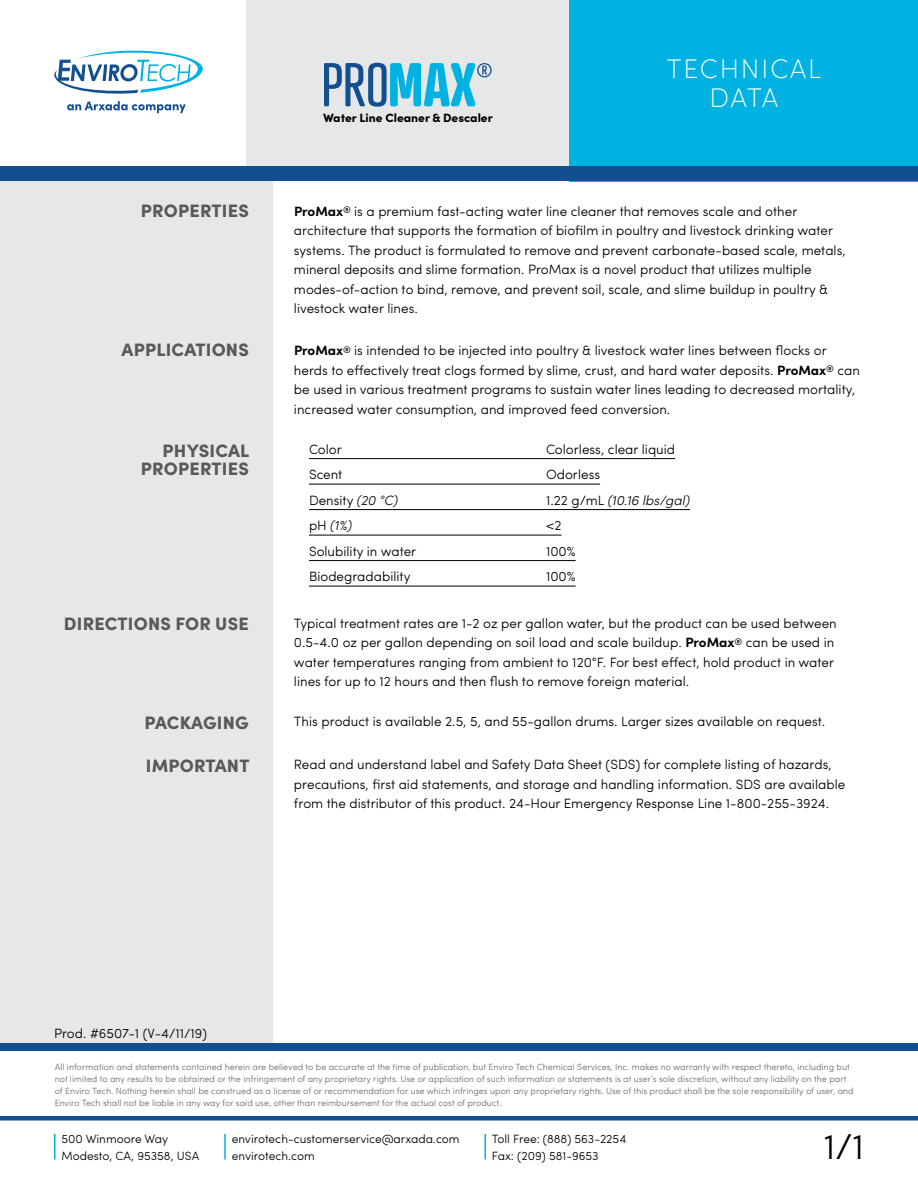
<style>
.page{position:relative;width:918px;height:1188px;background:#fff}
.page>*{position:absolute;margin:0;border:0;box-sizing:border-box;transform-origin:0 0}
.t1{font:300 36px "Sofia Pro";color:#000}
.t2{font:200 27px/28.5px "Sofia Pro";letter-spacing:.07em;color:#fff;text-align:center}
.t3{font:900 18px/18px "Sofia Pro";letter-spacing:.01em;color:#58595b;text-align:right}
.t4{font:300 13.5px/19.5px "Sofia Pro";color:#000}
.t5{font:italic 300 13.5px "Sofia Pro";color:#000}
.t6{font:300 12px/16.5px "Sofia Pro";color:#000}
.t7{font:900 12px "Sofia Pro";color:#000}
.t8{font:300 9px/12px "Sofia Pro";color:#6d6e71}
.s1{font-weight:700}
.s2{font-style:italic}
.s3{font-style:normal}
</style>
<div class="page">
<div style="left:246px;top:0;width:323px;height:176px;background:#e6e7e8"></div>
<div style="left:0;top:174px;width:273px;height:869px;background:#e6e7e8"></div>
<div style="left:569px;top:0;width:349px;height:181px;background:#00b2e2"></div>
<div style="left:0;top:166px;width:918px;height:15px;background:#134f90"></div>
<div style="left:0;top:1043px;width:918px;height:7px;background:#134f90"></div>
<hr style="left:0;top:1116px;width:918px;height:4px;background:#134f90">
<svg style="left:67px;top:101px;width:119px;height:12px"></svg>
<svg style="left:54px;top:50px;width:149px;height:44px"></svg>
<svg style="left:324px;top:63px;width:168px;height:44px"></svg>
<hr style="left:309px;top:458px;width:366px;height:1px;background:#000">
<hr style="left:309px;top:484px;width:291px;height:1px;background:#000">
<hr style="left:309px;top:509px;width:381px;height:1px;background:#000">
<hr style="left:309px;top:535px;width:253px;height:1px;background:#000">
<hr style="left:309px;top:560px;width:267px;height:1px;background:#000">
<hr style="left:309px;top:586px;width:267px;height:1px;background:#000">
<hr style="left:54px;top:1134px;width:2px;height:26px;background:#00b2e2">
<hr style="left:224px;top:1134px;width:2px;height:26px;background:#00b2e2">
<hr style="left:484px;top:1134px;width:2px;height:26px;background:#00b2e2">
<p class="t7" style="left:323px;top:108px;width:171px">Water Line Cleaner &amp; Descaler</p>
<h2 class="t2" style="left:667px;top:53px;width:156px">TECHNICAL<br>DATA</h2>
<h3 class="t3" style="left:141px;top:200px;width:109px">PROPERTIES</h3>
<p class="t4" style="left:294px;top:201px;width:553px"><span class="s1">ProMax</span><sup>®</sup> is a premium fast-acting water line cleaner that removes scale and other architecture that supports the formation of biofilm in poultry and livestock drinking water systems. The product is formulated to remove and prevent carbonate-based scale, metals, mineral deposits and slime formation. ProMax is a novel product that utilizes multiple modes-of-action to bind, remove, and prevent soil, scale, and slime buildup in poultry &amp; livestock water lines.</p>
<h3 class="t3" style="left:122px;top:339px;width:129px">APPLICATIONS</h3>
<p class="t4" style="left:294px;top:340px;width:568px"><span class="s1">ProMax</span><sup>®</sup> is intended to be injected into poultry &amp; livestock water lines between flocks or herds to effectively treat clogs formed by slime, crust, and hard water deposits. <span class="s1">ProMax</span><sup>®</sup> can be used in various treatment programs to sustain water lines leading to decreased mortality, increased water consumption, and improved feed conversion.</p>
<h3 class="t3" style="left:141px;top:440px;width:110px">PHYSICAL<br>PROPERTIES</h3>
<p class="t4" style="left:309px;top:439px;width:34px">Color</p>
<p class="t4" style="left:546px;top:439px;width:131px">Colorless, clear liquid</p>
<p class="t4" style="left:309px;top:464px;width:35px">Scent</p>
<p class="t4" style="left:546px;top:464px;width:56px">Odorless</p>
<p class="t4" style="left:309px;top:490px;width:91px">Density <span class="s2">(20 °C)</span></p>
<p class="t5" style="left:546px;top:490px;width:145px"><span class="s3">1.22 g/mL</span> (10.16 lbs/gal)</p>
<p class="t5" style="left:309px;top:516px;width:45px"><span class="s3">pH</span> (1%)</p>
<p class="t4" style="left:546px;top:515px;width:17px">&lt;2</p>
<p class="t4" style="left:309px;top:541px;width:109px">Solubility in water</p>
<p class="t4" style="left:546px;top:541px;width:31px">100%</p>
<p class="t4" style="left:309px;top:566px;width:103px">Biodegradability</p>
<p class="t4" style="left:546px;top:566px;width:31px">100%</p>
<h3 class="t3" style="left:64px;top:613px;width:186px">DIRECTIONS FOR USE</h3>
<p class="t4" style="left:294px;top:612px;width:544px">Typical treatment rates are 1-2 oz per gallon water, but the product can be used between 0.5-4.0 oz per gallon depending on soil load and scale buildup. <span class="s1">ProMax</span><sup>®</sup> can be used in water temperatures ranging from ambient to 120°F. For best effect, hold product in water lines for up to 12 hours and then flush to remove foreign material.</p>
<h3 class="t3" style="left:144px;top:712px;width:106px">PACKAGING</h3>
<p class="t4" style="left:294px;top:711px;width:533px">This product is available 2.5, 5, and 55-gallon drums. Larger sizes available on request.</p>
<h3 class="t3" style="left:146px;top:755px;width:105px">IMPORTANT</h3>
<p class="t4" style="left:294px;top:754px;width:553px">Read and understand label and Safety Data Sheet (SDS) for complete listing of hazards, precautions, first aid statements, and storage and handling information. SDS are available from the distributor of this product. 24-Hour Emergency Response Line 1-800-255-3924.</p>
<p class="t4" style="left:54px;top:1023px;width:155px">Prod. #6507-1 (V-4/11/19)</p>
<p class="t8" style="left:55px;top:1060px;width:801px">All information and statements contained herein are believed to be accurate at the time of publication, but Enviro Tech Chemical Services, Inc. makes no warranty with respect thereto, including but not limited to any results to be obtained or the infringement of any proprietary rights. Use or application of such information or statements is at user’s sole discretion, without any liability on the part of Enviro Tech. Nothing herein shall be construed as a license of or recommendation for use which infringes upon any proprietary rights. Use of this product shall be the sole responsibility of user, and Enviro Tech shall not be liable in any way for said use, other than reimbursement for the actual cost of product.</p>
<p class="t6" style="left:62px;top:1130px;width:139px">500 Winmoore Way<br>Modesto, CA, 95358, USA</p>
<p class="t6" style="left:232px;top:1130px;width:229px">envirotech-customerservice@arxada.com envirotech.com</p>
<p class="t6" style="left:492px;top:1130px;width:136px">Toll Free: (888) 563-2254<br>Fax: (209) 581-9653</p>
<h1 class="t1" style="left:824px;top:1120px;width:42px">1/1</h1>
</div>
